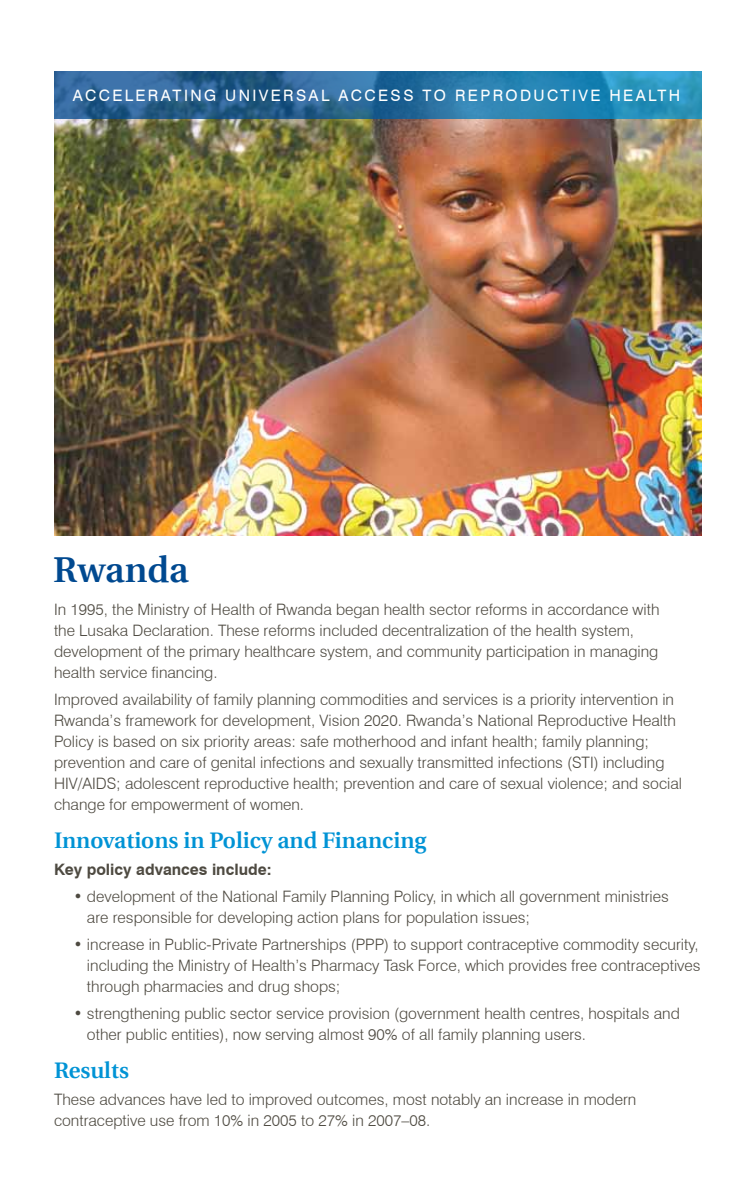
<style>
.page{position:relative;width:756px;height:1188px;background:#fff}
.page>*{position:absolute;margin:0;border:0;box-sizing:border-box;transform-origin:0 0}
.t1{font:600 36px "Utopia";color:#004990}
.t2{font:600 22.5px "Utopia";color:#0093d5}
.t3{font:300 15.75px/21px "Swiss 721 BT";color:#4e4a41}
.t4{font:15.75px "Swiss 721 BT";letter-spacing:.15em;color:#fff}
.t5{font:700 15.75px "Swiss 721 BT";color:#4e4a41}
</style>
<div class="page">
<img style="left:54px;top:119px;width:648px;height:417px">
<svg style="left:54px;top:71px;width:648px;height:48px;background:#2973a2"></svg>
<p class="t4" style="left:73px;top:86px;width:607px">ACCELERATING UNIVERSAL ACCESS TO REPRODU CTIVE HEALTH</p>
<h1 class="t1" style="left:53px;top:550px;width:137px">Rwanda</h1>
<p class="t3" style="left:54px;top:598px;width:607px">In 1995, the Ministry of Health of Rwanda began health sector reforms in accordance with the Lusaka Declaration. These reforms included decentralization of the health system, development of the primary healthcare system, and community participation in managing health service financing.</p>
<p class="t3" style="left:54px;top:688px;width:630px">Improved availability of family planning commodities and services is a priority intervention in Rwanda’s framework for development, Vision 2020. Rwanda’s National Reproductive Health Policy is based on six priority areas: safe motherhood and infant health; family planning; prevention and care of genital infections and sexually transmitted infections (STI) including HIV/AIDS; adolescent reproductive health; prevention and care of sexual violence; and social change for empowerment of women.</p>
<h2 class="t2" style="left:54px;top:828px;width:374px">Innovations in Policy and Financing</h2>
<p class="t5" style="left:54px;top:860px;width:219px">Key policy advances include:</p>
<p class="t3" style="left:87px;top:886px;width:583px;text-indent:-13px">• development of the National Family Planning Policy, in which all government ministries are responsible for developing action plans for population issues;</p>
<p class="t3" style="left:87px;top:934px;width:615px;text-indent:-13px">• increase in Public-Private Partnerships (PPP) to support contraceptive commodity security, including the Ministry of Health’s Pharmacy Task Force, which provides free contraceptives through pharmacies and drug shops;</p>
<p class="t3" style="left:87px;top:1003px;width:594px;text-indent:-13px">• strengthening public sector service provision (government health centres, hospitals and other public entities), now serving almost 90% of all family planning users.</p>
<h2 class="t2" style="left:54px;top:1058px;width:77px">Results</h2>
<p class="t3" style="left:54px;top:1089px;width:584px">These advances have led to improved outcomes, most notably an increase in modern contraceptive use from 10% in 2005 to 27% in 2007–08.</p>
</div>
